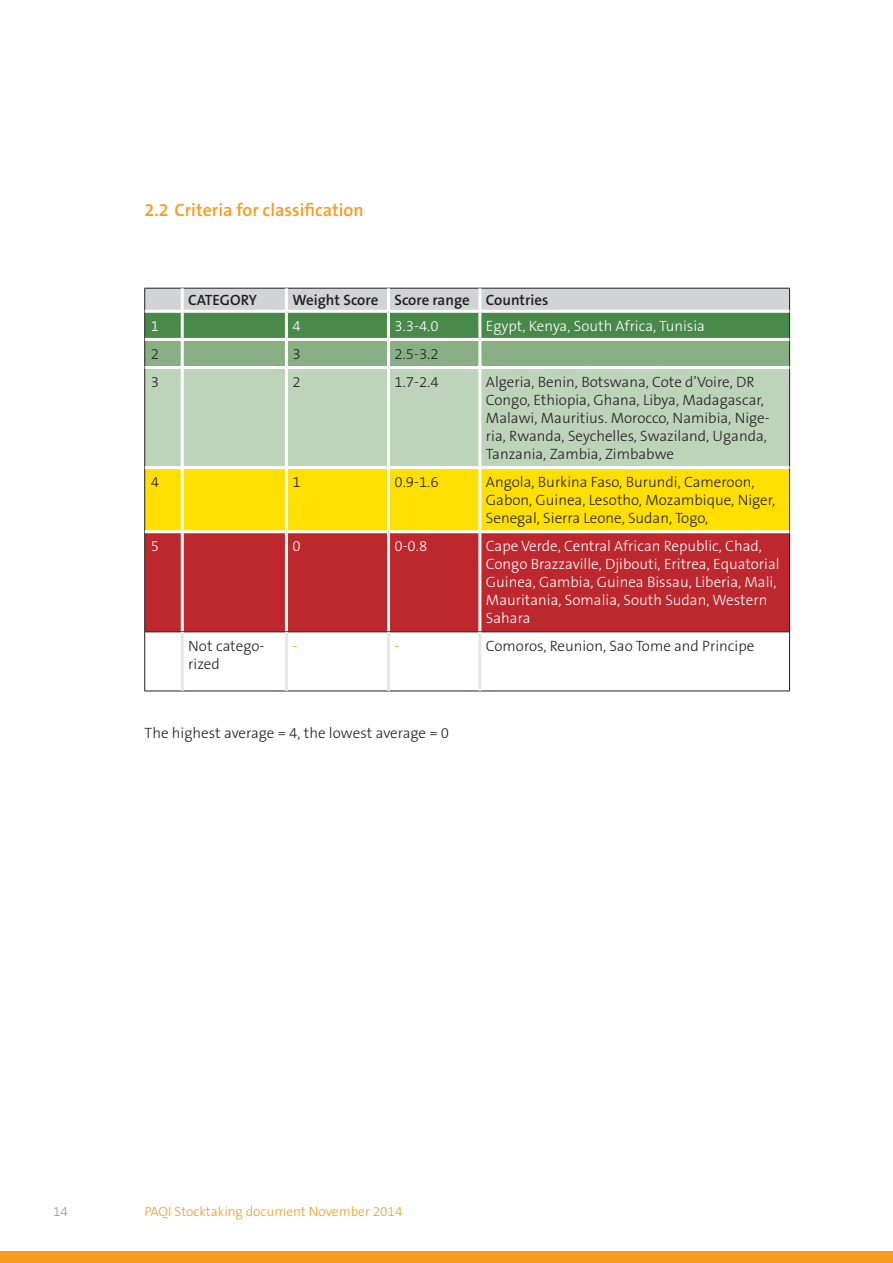
<style>
.page{position:relative;width:893px;height:1263px;background:#fff}
.page>*{position:absolute;margin:0;border:0;box-sizing:border-box;transform-origin:0 0}
.t1{font:600 18px "The Sans B6";color:#f99b1c}
.t2{font:300 15px/18px "The Sans B3";color:#231f20}
.t3{font:300 15px/18px "The Sans B3";color:#fff}
.t4{font:600 15px "The Sans B6";color:#231f20}
.t5{font:300 15px "The Sans B3";color:#f99b1c}
.t6{font:300 13.5px "The Sans B3";color:#f99b1c}
.t7{font:300 13.5px "The Sans B3";color:#93989e}
</style>
<div class="page">
<div style="left:0;top:1252px;width:893px;height:11px;background:#f99b1c"></div>
<div style="left:145px;top:369px;width:644px;height:97px;background:#bdd3ba"></div>
<div style="left:145px;top:469px;width:644px;height:61px;background:#ffdf00"></div>
<div style="left:145px;top:533px;width:644px;height:99px;background:#bc282e"></div>
<svg style="left:144px;top:288px;width:646px;height:79px;background:#87ab86"></svg>
<hr style="left:144px;top:367px;width:1px;height:101px;background:#231f20">
<hr style="left:789px;top:367px;width:1px;height:101px;background:#231f20">
<hr style="left:144px;top:468px;width:1px;height:64px;background:#231f20">
<hr style="left:789px;top:468px;width:1px;height:64px;background:#231f20">
<hr style="left:144px;top:532px;width:1px;height:100px;background:#231f20">
<hr style="left:789px;top:532px;width:1px;height:100px;background:#231f20">
<hr style="left:181px;top:288px;width:3px;height:22px;background:#fff">
<hr style="left:285px;top:288px;width:3px;height:22px;background:#fff">
<hr style="left:387px;top:288px;width:3px;height:22px;background:#fff">
<hr style="left:478px;top:288px;width:3px;height:22px;background:#fff">
<hr style="left:145px;top:310px;width:141px;height:3px;background:#fff">
<hr style="left:181px;top:313px;width:3px;height:25px;background:#fff">
<hr style="left:286px;top:310px;width:102px;height:3px;background:#fff">
<hr style="left:285px;top:313px;width:3px;height:25px;background:#fff">
<hr style="left:388px;top:310px;width:92px;height:3px;background:#fff">
<hr style="left:387px;top:313px;width:3px;height:25px;background:#fff">
<hr style="left:480px;top:310px;width:309px;height:3px;background:#fff">
<hr style="left:478px;top:313px;width:3px;height:25px;background:#fff">
<hr style="left:145px;top:338px;width:141px;height:3px;background:#fff">
<hr style="left:181px;top:341px;width:3px;height:25px;background:#fff">
<hr style="left:286px;top:338px;width:102px;height:3px;background:#fff">
<hr style="left:285px;top:341px;width:3px;height:25px;background:#fff">
<hr style="left:388px;top:338px;width:92px;height:3px;background:#fff">
<hr style="left:387px;top:341px;width:3px;height:25px;background:#fff">
<hr style="left:480px;top:338px;width:309px;height:3px;background:#fff">
<hr style="left:478px;top:341px;width:3px;height:25px;background:#fff">
<hr style="left:145px;top:366px;width:141px;height:3px;background:#fff">
<hr style="left:181px;top:369px;width:3px;height:97px;background:#fff">
<hr style="left:286px;top:366px;width:102px;height:3px;background:#fff">
<hr style="left:285px;top:369px;width:3px;height:97px;background:#fff">
<hr style="left:388px;top:366px;width:92px;height:3px;background:#fff">
<hr style="left:387px;top:369px;width:3px;height:97px;background:#fff">
<hr style="left:480px;top:366px;width:309px;height:3px;background:#fff">
<hr style="left:478px;top:369px;width:3px;height:97px;background:#fff">
<hr style="left:181px;top:469px;width:3px;height:61px;background:#fff">
<hr style="left:285px;top:469px;width:3px;height:61px;background:#fff">
<hr style="left:387px;top:469px;width:3px;height:61px;background:#fff">
<hr style="left:478px;top:469px;width:3px;height:61px;background:#fff">
<hr style="left:181px;top:533px;width:3px;height:99px;background:#fff">
<hr style="left:285px;top:533px;width:3px;height:99px;background:#fff">
<hr style="left:387px;top:533px;width:3px;height:99px;background:#fff">
<hr style="left:478px;top:533px;width:3px;height:99px;background:#fff">
<hr style="left:145px;top:632px;width:645px;height:1px;background:#231f20">
<hr style="left:144px;top:632px;width:1px;height:59px;background:#231f20">
<hr style="left:789px;top:632px;width:1px;height:59px;background:#231f20">
<hr style="left:145px;top:691px;width:645px;height:1px;background:#231f20">
<hr style="left:181px;top:632px;width:3px;height:59px;background:#e6e7e8">
<hr style="left:285px;top:632px;width:3px;height:59px;background:#e6e7e8">
<hr style="left:387px;top:632px;width:3px;height:59px;background:#e6e7e8">
<hr style="left:478px;top:632px;width:3px;height:59px;background:#e6e7e8">
<p class="t1" style="left:145px;top:201px;width:221px">2.2 Criteria for classification</p>
<p class="t4" style="left:188px;top:293px;width:70px">CATEGORY</p>
<p class="t4" style="left:292px;top:293px;width:257px">Weight Score Score range Countries</p>
<p class="t3" style="left:151px;top:317px;width:10px">1</p>
<p class="t3" style="left:292px;top:317px;width:10px">4</p>
<p class="t3" style="left:394px;top:317px;width:46px">3.3-4.0</p>
<p class="t3" style="left:486px;top:317px;width:221px">Egypt, Kenya, South Africa, Tunisia</p>
<p class="t2" style="left:151px;top:346px;width:10px">2</p>
<p class="t2" style="left:292px;top:346px;width:10px">3</p>
<p class="t2" style="left:394px;top:346px;width:46px">2.5-3.2</p>
<p class="t2" style="left:151px;top:374px;width:10px">3</p>
<p class="t2" style="left:292px;top:374px;width:10px">2</p>
<p class="t2" style="left:394px;top:374px;width:46px">1.7-2.4</p>
<p class="t2" style="left:486px;top:374px;width:285px">Algeria, Benin, Botswana, Cote d’Voire, DR Congo, Ethiopia, Ghana, Libya, Madagascar, Malawi, Mauritius. Morocco, Namibia, Nige&shy;ria, Rwanda, Seychelles, Swaziland, Uganda, Tanzania, Zambia, Zimbabwe</p>
<p class="t2" style="left:151px;top:474px;width:10px">4</p>
<p class="t2" style="left:292px;top:474px;width:10px">1</p>
<p class="t2" style="left:394px;top:474px;width:46px">0.9-1.6</p>
<p class="t2" style="left:486px;top:474px;width:291px">Angola, Burkina Faso, Burundi, Cameroon,<br>Gabon, Guinea, Lesotho, Mozambique, Niger,<br>Senegal, Sierra Leone, Sudan, Togo,</p>
<p class="t3" style="left:151px;top:538px;width:10px">5</p>
<p class="t3" style="left:292px;top:538px;width:10px">0</p>
<p class="t3" style="left:394px;top:538px;width:34px">0-0.8</p>
<p class="t3" style="left:486px;top:538px;width:295px">Cape Verde, Central African Republic, Chad, Congo Brazzaville, Djibouti, Eritrea, Equatorial Guinea, Gambia, Guinea Bissau, Liberia, Mali, Mauritania, Somalia, South Sudan, Western Sahara</p>
<p class="t2" style="left:188px;top:638px;width:78px">Not catego&shy;rized</p>
<p class="t5" style="left:292px;top:639px;width:6px">-</p>
<p class="t5" style="left:394px;top:639px;width:6px">-</p>
<p class="t2" style="left:486px;top:638px;width:270px">Comoros, Reunion, Sao Tome and Principe</p>
<p class="t2" style="left:145px;top:725px;width:306px">The highest average = 4, the lowest average = 0</p>
<p class="t7" style="left:53px;top:1204px;width:16px">14</p>
<p class="t6" style="left:145px;top:1204px;width:259px">PAQI Stocktaking document November 2014</p>
</div>
